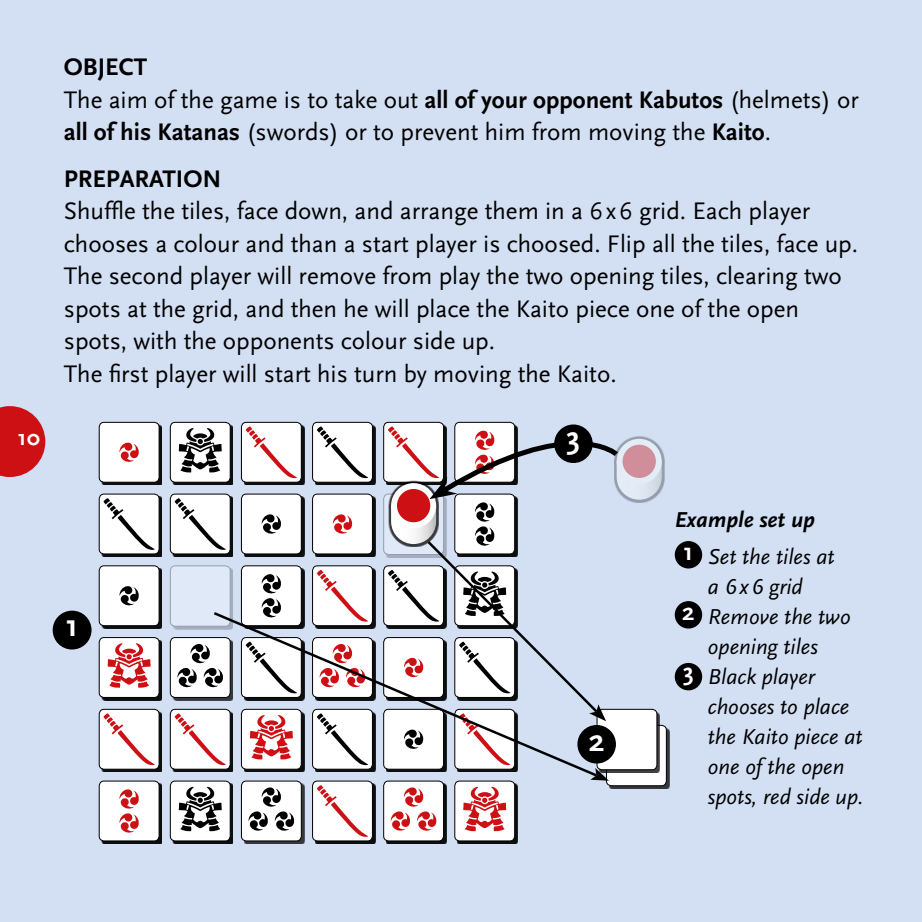
<style>
.page{position:relative;width:922px;height:922px;background:#fff}
.page>*{position:absolute;margin:0;border:0;box-sizing:border-box;transform-origin:0 0}
.t1{font:700 32px "Scala Sans";color:#fff}
.t2{font:25px/32.5px "Scala Sans";color:#000}
.t3{font:700 25px "Scala Sans";color:#000}
.t4{font:italic 22.5px/37px "Scala Sans";color:#000}
.t5{font:700 22.5px "Scala Sans";color:#fff}
.s1{font-weight:700}
</style>
<div class="page">
<div style="left:0;top:0;width:921px;height:921px;background:#d3e0f4"></div>
<svg style="left:0;top:406px;width:45px;height:71px"></svg>
<div style="left:386px;top:783px;width:60px;height:60px;background:#0c0d0e"></div>
<div style="left:383px;top:780px;width:60px;height:60px;background:#fff;border-radius:5px"></div>
<div style="left:383px;top:780px;width:61px;height:61px;border:1px solid #000;border-radius:5px"></div>
<svg style="left:390px;top:787px;width:47px;height:44px"></svg>
<div style="left:101px;top:783px;width:61px;height:60px;background:#0d0e0e"></div>
<div style="left:99px;top:780px;width:60px;height:60px;background:#fff;border-radius:5px"></div>
<div style="left:99px;top:780px;width:60px;height:61px;border:1px solid #000;border-radius:5px"></div>
<svg style="left:119px;top:789px;width:20px;height:44px"></svg>
<div style="left:315px;top:496px;width:60px;height:61px;background:#0d0e0f"></div>
<div style="left:312px;top:494px;width:60px;height:60px;background:#fff;border-radius:5px"></div>
<div style="left:312px;top:493px;width:60px;height:61px;border:1px solid #000;border-radius:5px"></div>
<svg style="left:332px;top:514px;width:21px;height:20px"></svg>
<div style="left:101px;top:424px;width:61px;height:61px;background:#0d0e0f"></div>
<div style="left:99px;top:422px;width:60px;height:60px;background:#fff;border-radius:5px"></div>
<div style="left:99px;top:422px;width:60px;height:60px;border:1px solid #000;border-radius:5px"></div>
<svg style="left:119px;top:442px;width:20px;height:20px"></svg>
<div style="left:172px;top:568px;width:61px;height:61px;background:#a4aebe"></div>
<div style="left:170px;top:565px;width:60px;height:61px;background:#e0e9f7;border-radius:5px"></div>
<div style="left:170px;top:565px;width:60px;height:61px;border:1px solid #000;border-radius:5px"></div>
<div style="left:608px;top:727px;width:61px;height:61px;background:#000;opacity:.75"></div>
<div style="left:606px;top:725px;width:60px;height:60px;background:#fff;border-radius:5px"></div>
<div style="left:606px;top:724px;width:60px;height:61px;border:1px solid #000;border-radius:5px"></div>
<div style="left:383px;top:494px;width:60px;height:60px;background:#e0e9f7;border-radius:5px"></div>
<div style="left:383px;top:493px;width:61px;height:61px;border:1px solid #000;border-radius:5px"></div>
<div style="left:457px;top:783px;width:60px;height:60px;background:#0a0b0c"></div>
<div style="left:454px;top:780px;width:60px;height:60px;background:#fff;border-radius:5px"></div>
<div style="left:454px;top:780px;width:61px;height:61px;border:1px solid #000;border-radius:5px"></div>
<svg style="left:463px;top:786px;width:43px;height:45px"></svg>
<div style="left:101px;top:639px;width:61px;height:61px;background:#0d0e0f"></div>
<div style="left:99px;top:637px;width:60px;height:60px;background:#fff;border-radius:5px"></div>
<div style="left:99px;top:637px;width:60px;height:60px;border:1px solid #000;border-radius:5px"></div>
<svg style="left:108px;top:643px;width:43px;height:45px"></svg>
<div style="left:315px;top:424px;width:60px;height:61px;background:#0d0e0f"></div>
<div style="left:312px;top:422px;width:60px;height:60px;background:#fff;border-radius:5px"></div>
<div style="left:312px;top:422px;width:60px;height:60px;border:1px solid #000;border-radius:5px"></div>
<svg style="left:317px;top:426px;width:51px;height:52px"></svg>
<div style="left:383px;top:565px;width:60px;height:60px;background:#fff;border-radius:5px"></div>
<div style="left:383px;top:565px;width:61px;height:61px;border:1px solid #000;border-radius:5px"></div>
<div style="left:172px;top:496px;width:61px;height:61px;background:#0d0e0f"></div>
<div style="left:170px;top:494px;width:60px;height:60px;background:#fff;border-radius:5px"></div>
<div style="left:170px;top:493px;width:60px;height:61px;border:1px solid #000;border-radius:5px"></div>
<svg style="left:174px;top:498px;width:52px;height:51px"></svg>
<div style="left:101px;top:496px;width:61px;height:61px;background:#0d0e0f"></div>
<div style="left:99px;top:494px;width:60px;height:60px;background:#fff;border-radius:5px"></div>
<div style="left:99px;top:493px;width:60px;height:61px;border:1px solid #000;border-radius:5px"></div>
<svg style="left:103px;top:498px;width:52px;height:51px"></svg>
<div style="left:244px;top:783px;width:60px;height:60px;background:#000;opacity:.75"></div>
<div style="left:241px;top:780px;width:60px;height:60px;background:#fff;border-radius:5px"></div>
<div style="left:241px;top:780px;width:60px;height:61px;border:1px solid #000;border-radius:5px"></div>
<svg style="left:248px;top:787px;width:47px;height:44px"></svg>
<div style="left:172px;top:639px;width:61px;height:61px;background:#000;opacity:.75"></div>
<div style="left:170px;top:637px;width:60px;height:60px;background:#fff;border-radius:5px"></div>
<div style="left:170px;top:637px;width:60px;height:60px;border:1px solid #000;border-radius:5px"></div>
<svg style="left:177px;top:644px;width:34px;height:44px"></svg>
<div style="left:244px;top:568px;width:60px;height:60px;background:#0f1010"></div>
<div style="left:241px;top:565px;width:60px;height:60px;background:#fff;border-radius:5px"></div>
<div style="left:241px;top:565px;width:60px;height:61px;border:1px solid #000;border-radius:5px"></div>
<svg style="left:261px;top:574px;width:20px;height:35px"></svg>
<div style="left:101px;top:568px;width:61px;height:60px;background:#0d0e0e"></div>
<div style="left:99px;top:565px;width:60px;height:60px;background:#fff;border-radius:5px"></div>
<div style="left:99px;top:565px;width:60px;height:61px;border:1px solid #000;border-radius:5px"></div>
<svg style="left:119px;top:586px;width:20px;height:20px"></svg>
<div style="left:244px;top:496px;width:60px;height:61px;background:#0d0e0f"></div>
<div style="left:241px;top:494px;width:60px;height:60px;background:#fff;border-radius:5px"></div>
<div style="left:241px;top:493px;width:60px;height:61px;border:1px solid #000;border-radius:5px"></div>
<svg style="left:261px;top:514px;width:20px;height:20px"></svg>
<div style="left:172px;top:424px;width:61px;height:61px;background:#0d0e0f"></div>
<div style="left:170px;top:422px;width:60px;height:60px;background:#fff;border-radius:5px"></div>
<div style="left:170px;top:422px;width:60px;height:60px;border:1px solid #000;border-radius:5px"></div>
<svg style="left:179px;top:428px;width:43px;height:45px"></svg>
<div style="left:172px;top:783px;width:61px;height:60px;background:#0d0e0f"></div>
<div style="left:170px;top:780px;width:60px;height:60px;background:#fff;border-radius:5px"></div>
<div style="left:170px;top:780px;width:60px;height:61px;border:1px solid #000;border-radius:5px"></div>
<svg style="left:179px;top:786px;width:43px;height:45px"></svg>
<div style="left:244px;top:424px;width:60px;height:61px;background:#0d0e0f"></div>
<div style="left:241px;top:422px;width:60px;height:60px;background:#fff;border-radius:5px"></div>
<div style="left:241px;top:422px;width:60px;height:60px;border:1px solid #000;border-radius:5px"></div>
<svg style="left:245px;top:426px;width:52px;height:52px"></svg>
<div style="left:101px;top:711px;width:61px;height:61px;background:#0d0e0f"></div>
<div style="left:99px;top:709px;width:60px;height:60px;background:#fff;border-radius:5px"></div>
<div style="left:99px;top:708px;width:60px;height:61px;border:1px solid #000;border-radius:5px"></div>
<svg style="left:103px;top:713px;width:52px;height:52px"></svg>
<div style="left:315px;top:568px;width:60px;height:60px;background:#0d0e0f"></div>
<div style="left:312px;top:565px;width:60px;height:60px;background:#fff;border-radius:5px"></div>
<div style="left:312px;top:565px;width:60px;height:61px;border:1px solid #000;border-radius:5px"></div>
<svg style="left:316px;top:570px;width:38px;height:39px"></svg>
<div style="left:383px;top:422px;width:60px;height:60px;background:#fff;border-radius:5px"></div>
<div style="left:383px;top:422px;width:61px;height:60px;border:1px solid #000;border-radius:5px"></div>
<div style="left:172px;top:711px;width:61px;height:61px;background:#101111"></div>
<div style="left:170px;top:709px;width:60px;height:60px;background:#fff;border-radius:5px"></div>
<div style="left:170px;top:708px;width:60px;height:61px;border:1px solid #000;border-radius:5px"></div>
<svg style="left:174px;top:713px;width:37px;height:45px"></svg>
<div style="left:315px;top:783px;width:60px;height:60px;background:#070708"></div>
<div style="left:312px;top:780px;width:60px;height:60px;background:#fff;border-radius:5px"></div>
<div style="left:312px;top:780px;width:60px;height:61px;border:1px solid #000;border-radius:5px"></div>
<svg style="left:316px;top:785px;width:52px;height:51px"></svg>
<div style="left:613px;top:436px;width:51px;height:66px;background:#000;opacity:.75"></div>
<svg style="left:211px;top:609px;width:176px;height:163px"></svg>
<svg style="left:387px;top:421px;width:274px;height:359px"></svg>
<div style="left:554px;top:424px;width:38px;height:39px;background:#000;border-radius:50%"></div>
<div style="left:577px;top:724px;width:38px;height:39px;background:#000;border-radius:50%"></div>
<div style="left:53px;top:610px;width:38px;height:39px;background:#000;border-radius:50%"></div>
<div style="left:674px;top:541px;width:28px;height:27px;background:#000;border-radius:50%"></div>
<div style="left:674px;top:601px;width:28px;height:27px;background:#000;border-radius:50%"></div>
<div style="left:674px;top:662px;width:28px;height:28px;background:#000;border-radius:50%"></div>
<p class="t5" style="left:18px;top:425px;width:24px">10</p>
<p class="t2" style="left:64px;top:51px;width:796px"><span class="s1">OBJECT<br></span>The aim of the game is to take out <span class="s1">all of your opponent Kabutos</span> (helmets) or <span class="s1">all of his Katanas</span> (swords) or to prevent him from moving the <span class="s1">Kaito</span>.</p>
<p class="t3" style="left:64px;top:165px;width:159px">PREPARATION</p>
<p class="t2" style="left:64px;top:195px;width:795px">Shuffle the tiles, face down, and arrange them in a 6x6 grid. Each player chooses a colour and than a start player is choosed. Flip all the tiles, face up.<br>The second player will remove from play the two opening tiles, clearing two spots at the grid, and then he will place the Kaito piece one of the open spots, with the opponents colour side up.<br>The first player will start his turn by moving the Kaito.</p>
<p class="t1" style="left:66px;top:608px;width:14px">1</p>
<p class="t1" style="left:566px;top:420px;width:15px">3</p>
<p class="t1" style="left:588px;top:722px;width:17px">2</p>
<p class="t4" style="left:683px;top:501px;width:152px;text-indent:-9px"><span class="s1">Example set up<br></span><sup>1</sup> Set the tiles at</p>
<p class="t4" style="left:707px;top:568px;width:96px">a 6x6 grid</p>
<p class="t4" style="left:682px;top:598px;width:170px"><sup>2</sup> Remove the two</p>
<p class="t4" style="left:707px;top:628px;width:112px">opening tiles</p>
<p class="t4" style="left:683px;top:658px;width:133px"><sup>3</sup> Black player</p>
<p class="t4" style="left:707px;top:688px;width:143px">chooses to place</p>
<p class="t4" style="left:707px;top:718px;width:156px">the Kaito piece at</p>
<p class="t4" style="left:707px;top:748px;width:138px">one of the open</p>
<p class="t4" style="left:707px;top:778px;width:157px">spots, red side up.</p>
</div>
